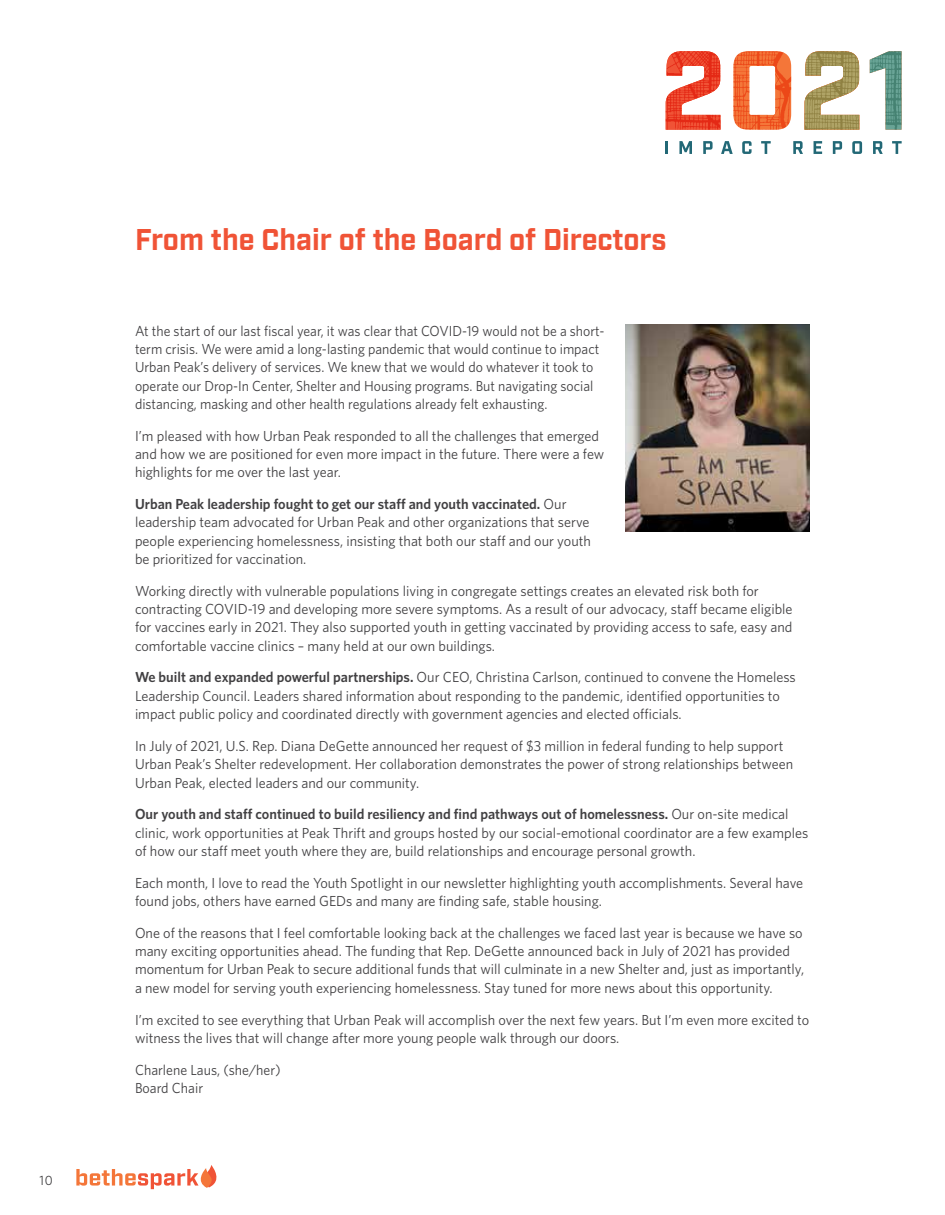
<style>
.page{position:relative;width:945px;height:1215px;background:#fff}
.page>*{position:absolute;margin:0;border:0;box-sizing:border-box;transform-origin:0 0}
.t1{font:700 30px "Industry";color:#f05336;scale:.96 1}
.t2{font:14.55px/18.3px "Whitney";color:#414042}
.t3{font:14.55px/18.3px "Whitney";color:#414042;scale:.95 1}
.t4{font:14.55px/18.3px "Whitney";color:#414042;scale:.96 1}
.t5{font:13.5px "Whitney";color:#414042;scale:.96 1}
.s1{font-weight:600}
</style>
<div class="page">
<svg style="left:76px;top:1165px;width:141px;height:24px"></svg>
<img style="left:625px;top:324px;width:185px;height:208px">
<img style="left:870px;top:51px;width:32px;height:79px">
<svg style="left:666px;top:141px;width:2px;height:13px"></svg>
<svg style="left:679px;top:141px;width:13px;height:13px"></svg>
<svg style="left:703px;top:141px;width:10px;height:13px"></svg>
<svg style="left:721px;top:141px;width:12px;height:13px"></svg>
<svg style="left:742px;top:141px;width:10px;height:13px"></svg>
<svg style="left:761px;top:141px;width:10px;height:13px"></svg>
<svg style="left:793px;top:141px;width:10px;height:13px"></svg>
<svg style="left:814px;top:141px;width:8px;height:13px"></svg>
<svg style="left:833px;top:141px;width:9px;height:13px"></svg>
<svg style="left:852px;top:141px;width:10px;height:13px"></svg>
<svg style="left:873px;top:141px;width:10px;height:13px"></svg>
<svg style="left:892px;top:141px;width:10px;height:13px"></svg>
<img style="left:805px;top:51px;width:54px;height:79px">
<img style="left:666px;top:51px;width:54px;height:79px">
<img style="left:733px;top:51px;width:58px;height:79px">
<p class="t5" style="left:40px;top:1172px;width:15px">10</p>
<h1 class="t1" style="left:135px;top:222px;width:555px">From the Chair of the Board of Directors</h1>
<p class="t3" style="left:135px;top:321px;width:496px">At the start of our last fiscal year, it was clear that COVID-19 would not be a short&shy;term crisis. We were amid a long-lasting pandemic that would continue to impact Urban Peak’s delivery of services. We knew that we would do whatever it took to operate our Drop-In Center, Shelter and Housing programs. But navigating social distancing, masking and other health regulations already felt exhausting.</p>
<p class="t2" style="left:135px;top:426px;width:471px">I’m pleased with how Urban Peak responded to all the challenges that emerged and how we are positioned for even more impact in the future. There were a few highlights for me over the last year.</p>
<p class="t2" style="left:135px;top:495px;width:457px"><span class="s1">Urban Peak leadership fought to get our staff and youth vaccinated.</span> Our leadership team advocated for Urban Peak and other organizations that serve people experiencing homelessness, insisting that both our staff and our youth be prioritized for vaccination.</p>
<p class="t2" style="left:135px;top:581px;width:659px">Working directly with vulnerable populations living in congregate settings creates an elevated risk both for contracting COVID-19 and developing more severe symptoms. As a result of our advocacy, staff became eligible for vaccines early in 2021. They also supported youth in getting vaccinated by providing access to safe, easy and comfortable vaccine clinics – many held at our own buildings.</p>
<p class="t2" style="left:135px;top:668px;width:662px"><span class="s1">We built and expanded powerful partnerships.</span> Our CEO, Christina Carlson, continued to convene the Homeless<br>Leadership Council. Leaders shared information about responding to the pandemic, identified opportunities to impact public policy and coordinated directly with government agencies and elected officials.</p>
<p class="t2" style="left:135px;top:736px;width:660px">In July of 2021, U.S. Rep. Diana DeGette announced her request of $3 million in federal funding to help support<br>Urban Peak’s Shelter redevelopment. Her collaboration demonstrates the power of strong relationships between<br>Urban Peak, elected leaders and our community.</p>
<p class="t2" style="left:135px;top:805px;width:675px"><span class="s1">Our youth and staff continued to build resiliency and find pathways out of homelessness.</span> Our on-site medical clinic, work opportunities at Peak Thrift and groups hosted by our social-emotional coordinator are a few examples of how our staff meet youth where they are, build relationships and encourage personal growth.</p>
<p class="t2" style="left:135px;top:873px;width:670px">Each month, I love to read the Youth Spotlight in our newsletter highlighting youth accomplishments. Several have found jobs, others have earned GEDs and many are finding safe, stable housing.</p>
<p class="t2" style="left:135px;top:923px;width:671px">One of the reasons that I feel comfortable looking back at the challenges we faced last year is because we have so many exciting opportunities ahead. The funding that Rep. DeGette announced back in July of 2021 has provided momentum for Urban Peak to secure additional funds that will culminate in a new Shelter and, just as importantly, a new model for serving youth experiencing homelessness. Stay tuned for more news about this opportunity.</p>
<p class="t2" style="left:135px;top:1010px;width:676px">I’m excited to see everything that Urban Peak will accomplish over the next few years. But I’m even more excited to witness the lives that will change after more young people walk through our doors.</p>
<p class="t4" style="left:135px;top:1060px;width:153px">Charlene Laus, (she/her)<br>Board Chair</p>
</div>
